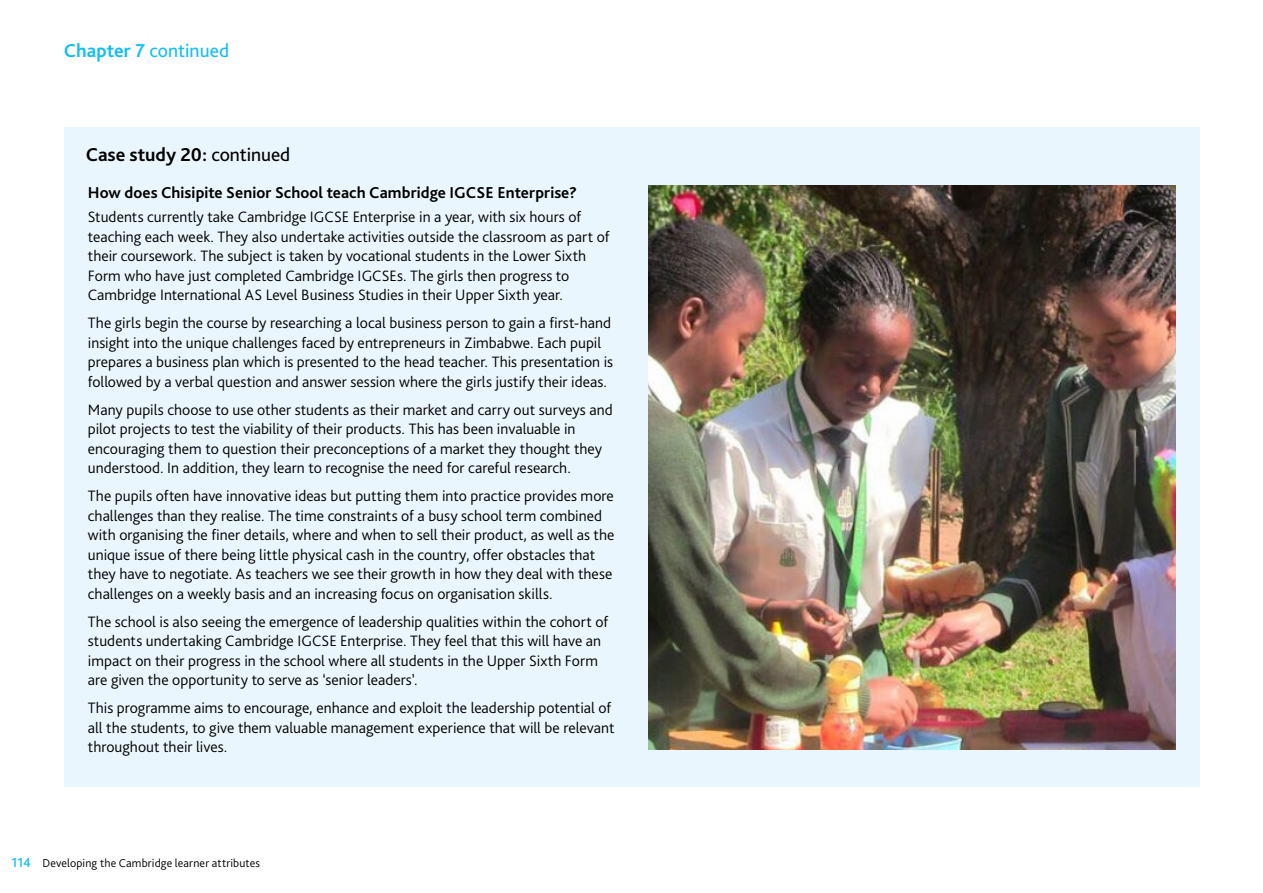
<style>
.page{position:relative;width:1263px;height:893px;background:#fff}
.page>*{position:absolute;margin:0;border:0;box-sizing:border-box;transform-origin:0 0}
.t1{font:700 19.5px "Bliss Pro";color:#000}
.t2{font:19.5px "Bliss Pro";color:#15bef0}
.t3{font:700 16.5px "Bliss Pro";letter-spacing:.005em;color:#000}
.t4{font:300 15.75px/19.5px "Bliss Pro";color:#000}
.t5{font:300 12px "Bliss Pro";letter-spacing:.015em;color:#000}
.s1{font-weight:700}
.s2{font-weight:400}
.s3{font-weight:500;font-size:13.5px;color:#15bef0}
</style>
<div class="page">
<div style="left:64px;top:128px;width:1135px;height:659px;background:#eaf6fd"></div>
<img style="left:648px;top:186px;width:527px;height:563px">
<p class="t2" style="left:64px;top:39px;width:167px"><span class="s1">Chapter 7</span> continued</p>
<p class="t1" style="left:86px;top:143px;width:206px">Case study 20: <span class="s2">continued</span></p>
<p class="t3" style="left:88px;top:183px;width:491px">How does Chisipite Senior School teach Cambridge IGCSE Enterprise?</p>
<p class="t4" style="left:88px;top:207px;width:523px">Students currently take Cambridge IGCSE Enterprise in a year, with six hours of teaching each week. They also undertake activities outside the classroom as part of their coursework. The subject is taken by vocational students in the Lower Sixth Form who have just completed Cambridge IGCSEs. The girls then progress to Cambridge International AS Level Business Studies in their Upper Sixth year.</p>
<p class="t4" style="left:88px;top:313px;width:527px">The girls begin the course by researching a local business person to gain a first-hand insight into the unique challenges faced by entrepreneurs in Zimbabwe. Each pupil prepares a business plan which is presented to the head teacher. This presentation is followed by a verbal question and answer session where the girls justify their ideas.</p>
<p class="t4" style="left:88px;top:400px;width:526px">Many pupils choose to use other students as their market and carry out surveys and pilot projects to test the viability of their products. This has been invaluable in encouraging them to question their preconceptions of a market they thought they understood. In addition, they learn to recognise the need for careful research.</p>
<p class="t4" style="left:88px;top:486px;width:528px">The pupils often have innovative ideas but putting them into practice provides more challenges than they realise. The time constraints of a busy school term combined with organising the finer details, where and when to sell their product, as well as the unique issue of there being little physical cash in the country, offer obstacles that they have to negotiate. As teachers we see their growth in how they deal with these challenges on a weekly basis and an increasing focus on organisation skills.</p>
<p class="t4" style="left:88px;top:612px;width:522px">The school is also seeing the emergence of leadership qualities within the cohort of students undertaking Cambridge IGCSE Enterprise. They feel that this will have an impact on their progress in the school where all students in the Upper Sixth Form are given the opportunity to serve as ‘senior leaders’.</p>
<p class="t4" style="left:88px;top:698px;width:528px">This programme aims to encourage, enhance and exploit the leadership potential of all the students, to give them valuable management experience that will be relevant throughout their lives.</p>
<p class="t5" style="left:12px;top:855px;width:250px"><span class="s3">114</span> Developing the Cambridge learner attributes</p>
</div>
